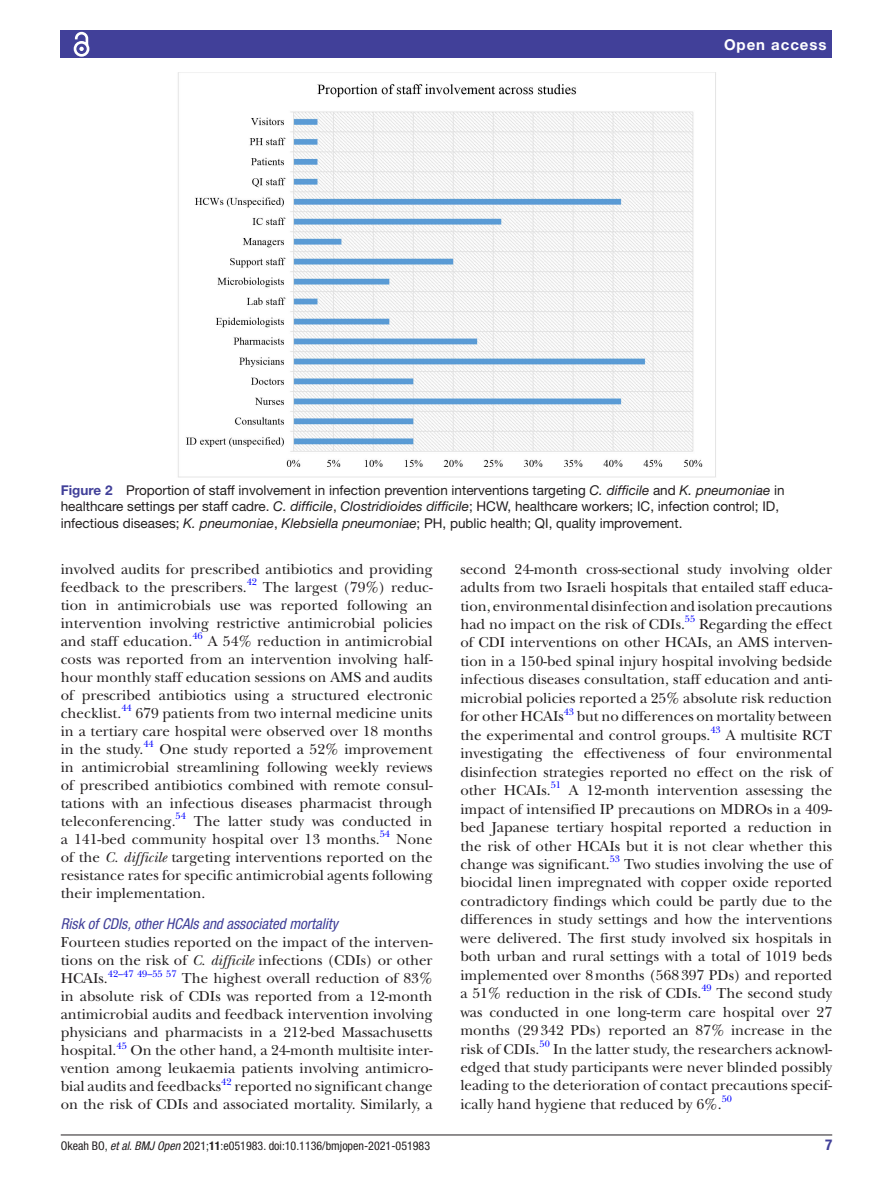
<style>
.page{position:relative;width:893px;height:1191px;background:#fff}
.page>*{position:absolute;margin:0;border:0;box-sizing:border-box;transform-origin:0 0}
.t1{font:15px/18.5px "New Baskerville";color:#231f20;text-align:justify}
.t2{font:italic condensed 15px "Helvetica Neue LT Std";color:#414099}
.t3{font:700 15px "Helvetica Neue LT Std";letter-spacing:.065em;color:#fff}
.t4{font:700 condensed 15px "Helvetica Neue LT Std";color:#414099}
.t5{font:13.5px/16.2px "Helvetica Neue LT Std";color:#231f20}
.t6{font:condensed 12px "Helvetica Neue LT Std";color:#231f20}
.t7{font:9.9px "New Baskerville";color:#00f}
.s1{font-weight:700;color:#414099}
.s2{font-style:italic}
.s3{font-size:15px;color:#231f20}
.s4{font-weight:700}
</style>
<div class="page">
<hr style="left:61px;top:1134px;width:771px;height:1px;background:#231f20">
<div style="left:61px;top:31px;width:771px;height:27px;background:#414099"></div>
<svg style="left:73px;top:31px;width:17px;height:26px"></svg>
<img style="left:178px;top:73px;width:538px;height:404px">
<p class="t3" style="left:724px;top:35px;width:104px">Open access</p>
<p class="t5" style="left:61px;top:482px;width:725px"><span class="s1">Figure 2</span> Proportion of staff involvement in infection prevention interventions targeting <span class="s2">C. difficile</span> and <span class="s2">K. pneumoniae</span> in healthcare settings per staff cadre. <span class="s2">C. difficile</span>, <span class="s2">Clostridioides difficile</span>; HCW, healthcare workers; IC, infection control; ID, infectious diseases; <span class="s2">K. pneumoniae</span>, <span class="s2">Klebsiella pneumoniae</span>; PH, public health; QI, quality improvement.</p>
<p class="t1" style="left:61px;top:560px;width:373px;line-height:18px">involved audits for prescribed antibiotics and providing feedback to the prescribers.</p>
<p class="t7" style="left:247px;top:576px;width:12px">42</p>
<p class="t1" style="left:61px;top:578px;width:373px;line-height:18px;text-indent:202px">The largest (79%) reduc&shy;tion in antimicrobials use was reported following an intervention involving restrictive antimicrobial policies and staff education.</p>
<p class="t7" style="left:192px;top:630px;width:12px">46</p>
<p class="t1" style="left:61px;top:632px;width:373px;line-height:18px;text-indent:147px">A 54% reduction in antimicrobial costs was reported from an intervention involving half&shy;hour monthly staff education sessions on AMS and audits of prescribed antibiotics using a structured electronic checklist.</p>
<p class="t7" style="left:121px;top:702px;width:12px">44</p>
<p class="t1" style="left:61px;top:704px;width:373px;line-height:18px;text-indent:75px">679 patients from two internal medicine units in a tertiary care hospital were observed over 18 months in the study.</p>
<p class="t7" style="left:143px;top:738px;width:12px">44</p>
<p class="t1" style="left:61px;top:740px;width:373px;line-height:18px;text-indent:99px">One study reported a 52% improvement in antimicrobial streamlining following weekly reviews of prescribed antibiotics combined with remote consul&shy;tations with an infectious diseases pharmacist through teleconferencing.</p>
<p class="t7" style="left:176px;top:810px;width:12px">54</p>
<p class="t1" style="left:61px;top:812px;width:373px;line-height:18px;text-indent:133px">The latter study was conducted in a 141-bed community hospital over 13 months.</p>
<p class="t7" style="left:380px;top:828px;width:12px">54</p>
<p class="t1" style="left:61px;top:830px;width:373px;line-height:18px;text-indent:336px">None of the <span class="s2">C. difficile</span> targeting interventions reported on the resistance rates for specific antimicrobial agents following their implementation.</p>
<p class="t2" style="left:61px;top:915px;width:279px">Risk of CDIs, other HCAIs and associated mortality</p>
<p class="t1" style="left:61px;top:933px;width:373px;line-height:18px">Fourteen studies reported on the impact of the interven&shy;tions on the risk of <span class="s2">C. difficile</span> infections (CDIs) or other</p>
<p class="t7" style="left:61px;top:967px;width:117px"><span class="s3">HCAIs.</span>42–47 49–55 57</p>
<p class="t1" style="left:61px;top:969px;width:373px;line-height:18px;text-indent:121px">The highest overall reduction of 83% in absolute risk of CDIs was reported from a 12-month antimicrobial audits and feedback intervention involving physicians and pharmacists in a 212-bed Massachusetts hospital.<sup>45</sup> On the other hand, a 24-month multisite inter&shy;vention among leukaemia patients involving antimicro&shy;bial audits and feedbacks</p>
<p class="t7" style="left:221px;top:1075px;width:12px">42</p>
<p class="t1" style="left:61px;top:1077px;width:373px;line-height:18px;text-align:right">reported no significant change<br>on the risk of CDIs and associated mortality. Similarly, a</p>
<p class="t1" style="left:460px;top:559px;width:373px">second 24-month cross-sectional study involving older adults from two Israeli hospitals that entailed staff educa&shy;tion, environmental disinfection and isolation precautions had no impact on the risk of CDIs.</p>
<p class="t7" style="left:685px;top:613px;width:12px">55</p>
<p class="t1" style="left:460px;top:615px;width:373px;text-indent:239px">Regarding the effect of CDI interventions on other HCAIs, an AMS interven&shy;tion in a 150-bed spinal injury hospital involving bedside infectious diseases consultation, staff education and anti&shy;microbial policies reported a 25% absolute risk reduction for other HCAIs</p>
<p class="t7" style="left:564px;top:705px;width:12px">43</p>
<p class="t1" style="left:460px;top:707px;width:373px;text-indent:116px">but no differences on mortality between the experimental and control groups.</p>
<p class="t7" style="left:710px;top:724px;width:12px">43</p>
<p class="t1" style="left:460px;top:726px;width:373px;text-indent:265px">A multisite RCT investigating the effectiveness of four environmental disinfection strategies reported no effect on the risk of other HCAIs.<sup>51</sup></p>
<p class="t1" style="left:460px;top:781px;width:373px;text-indent:108px">A 12-month intervention assessing the impact of intensified IP precautions on MDROs in a 409- bed Japanese tertiary hospital reported a reduction in the risk of other HCAIs but it is not clear whether this change was significant.</p>
<p class="t7" style="left:610px;top:853px;width:12px">53</p>
<p class="t1" style="left:460px;top:855px;width:373px;text-indent:164px">Two studies involving the use of biocidal linen impregnated with copper oxide reported contradictory findings which could be partly due to the differences in study settings and how the interventions were delivered. The first study involved six hospitals in both urban and rural settings with a total of 1019 beds implemented over 8months (568397 PDs) and reported a 51% reduction in the risk of CDIs.</p>
<p class="t7" style="left:701px;top:982px;width:12px">49</p>
<p class="t1" style="left:460px;top:984px;width:373px;text-indent:256px">The second study was conducted in one long-term care hospital over 27 months (29342 PDs) reported an 87% increase in the risk of CDIs.</p>
<p class="t7" style="left:540px;top:1037px;width:12px">50</p>
<p class="t1" style="left:460px;top:1039px;width:373px;text-indent:93px">In the latter study, the researchers acknowl&shy;edged that study participants were never blinded possibly leading to the deterioration of contact precautions specif&shy;ically hand hygiene that reduced by 6%.</p>
<p class="t7" style="left:722px;top:1093px;width:12px">50</p>
<p class="t6" style="left:61px;top:1138px;width:371px">Okeah BO, <span class="s2">et al</span>. <span class="s2">BMJ Open</span> 2021;<span class="s4">11</span>:e051983. doi:10.1136/bmjopen-2021-051983</p>
<p class="t4" style="left:825px;top:1135px;width:9px">7</p>
</div>
